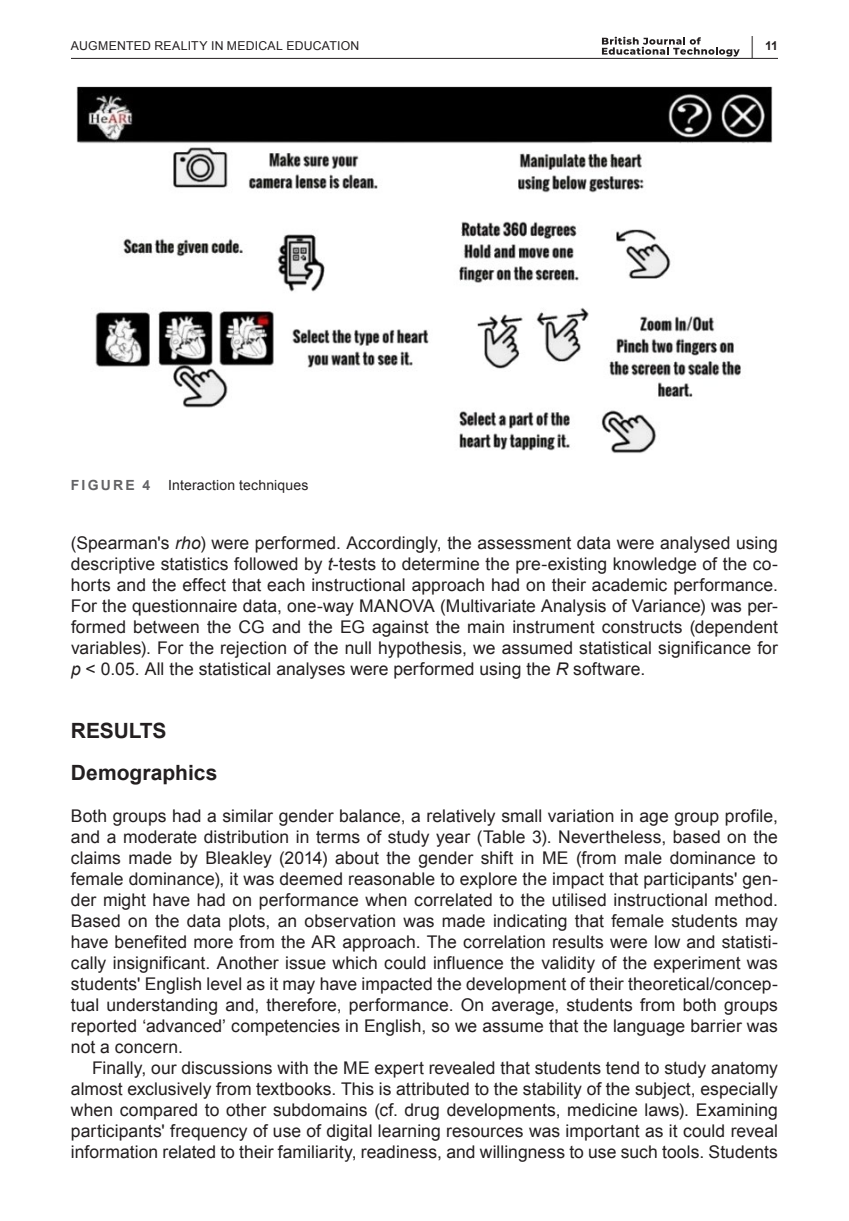
<style>
.page{position:relative;width:849px;height:1221px;background:#fff}
.page>*{position:absolute;margin:0;border:0;box-sizing:border-box;transform-origin:0 0}
.t1{font:700 21px/42px "Arial";color:#231f20}
.t2{font:17.5px/21px "Arial";color:#231f20;text-align:justify}
.t3{font:14px "Arial";letter-spacing:.01em;color:#231f20}
.t4{font:700 14px "Arial";letter-spacing:.155em;color:#636366}
.t5{font:12.25px "Arial";letter-spacing:.02em;color:#231f20}
.t6{font:700 12.25px "Arial";color:#231f20}
.s1{font-size:23.62px}
.s2{font-style:italic}
</style>
<div class="page">
<hr style="left:71px;top:58px;width:706px;height:1px;background:#231f20">
<svg style="left:601px;top:37px;width:138px;height:20px"></svg>
<img style="left:76px;top:87px;width:696px;height:367px">
<p class="t5" style="left:71px;top:38px;width:290px">AUGMENTED REALITY IN MEDICAL EDUCATION</p>
<p class="t6" style="left:751px;top:38px;width:28px"><span class="s1">|</span> 11</p>
<p class="t4" style="left:71px;top:476px;width:81px">FIGURE 4</p>
<p class="t3" style="left:168px;top:476px;width:142px">Interaction techniques</p>
<p class="t2" style="left:71px;top:532px;width:708px">(Spearman's <span class="s2">rho</span>) were performed. Accordingly, the assessment data were analysed using descriptive statistics followed by <span class="s2">t</span>-tests to determine the pre-existing knowledge of the co&shy;horts and the effect that each instructional approach had on their academic performance.<br>For the questionnaire data, one-way MANOVA (Multivariate Analysis of Variance) was per&shy;formed between the CG and the EG against the main instrument constructs (dependent variables). For the rejection of the null hypothesis, we assumed statistical significance for <span class="s2">p</span> &lt; 0.05. All the statistical analyses were performed using the <span class="s2">R</span> software.</p>
<p class="t1" style="left:71px;top:710px;width:148px">RESULTS<br>Demographics</p>
<p class="t2" style="left:71px;top:805px;width:708px">Both groups had a similar gender balance, a relatively small variation in age group profile, and a moderate distribution in terms of study year (Table 3). Nevertheless, based on the claims made by Bleakley (2014) about the gender shift in ME (from male dominance to female dominance), it was deemed reasonable to explore the impact that participants' gen&shy;der might have had on performance when correlated to the utilised instructional method.<br>Based on the data plots, an observation was made indicating that female students may have benefited more from the AR approach. The correlation results were low and statisti&shy;cally insignificant. Another issue which could influence the validity of the experiment was students' English level as it may have impacted the development of their theoretical/concep&shy;tual understanding and, therefore, performance. On average, students from both groups reported ‘advanced’ competencies in English, so we assume that the language barrier was not a concern.</p>
<p class="t2" style="left:71px;top:1057px;width:708px;text-indent:21px">Finally, our discussions with the ME expert revealed that students tend to study anatomy almost exclusively from textbooks. This is attributed to the stability of the subject, especially when compared to other subdomains (cf. drug developments, medicine laws). Examining participants' frequency of use of digital learning resources was important as it could reveal information related to their familiarity, readiness, and willingness to use such tools. Students</p>
</div>
